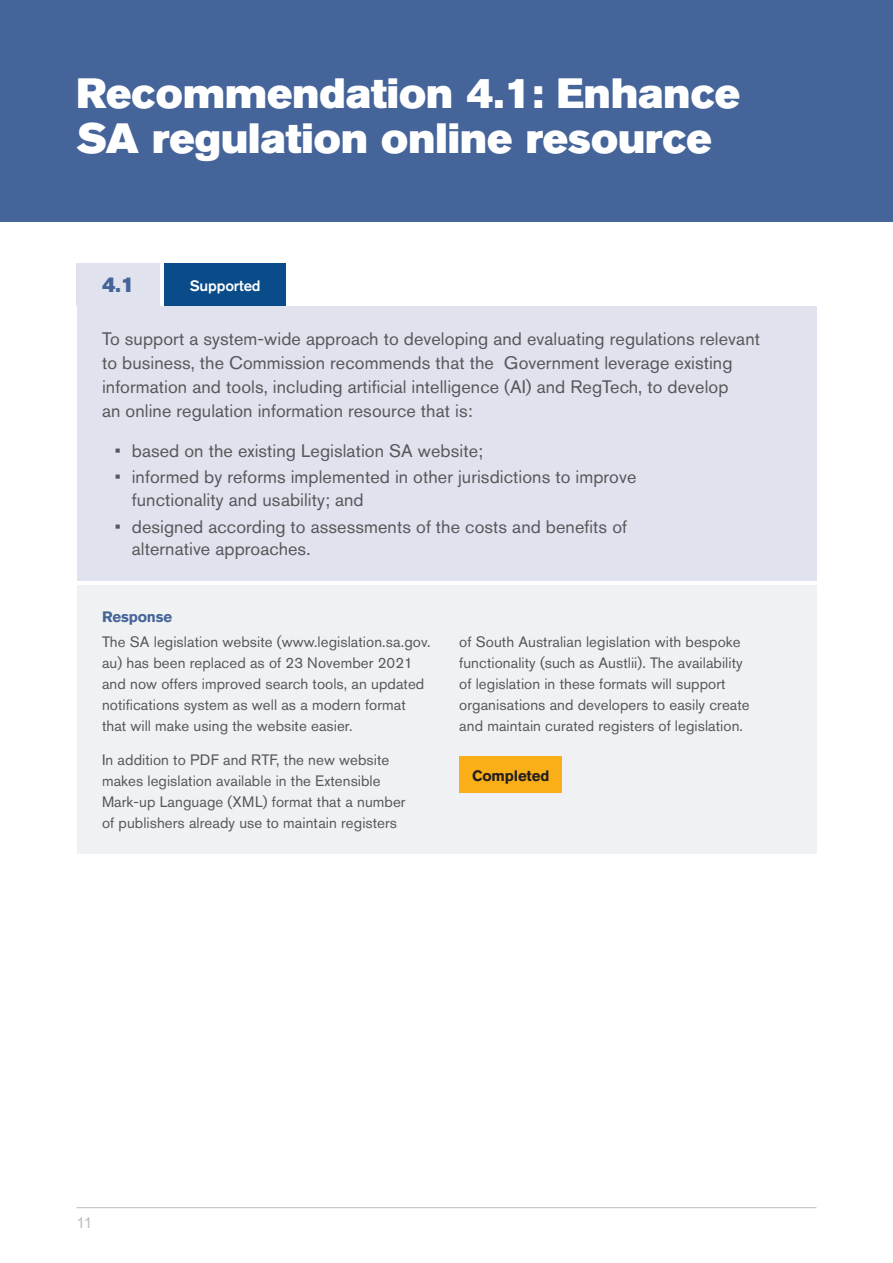
<style>
.page{position:relative;width:893px;height:1263px;background:#fff}
.page>*{position:absolute;margin:0;border:0;box-sizing:border-box;transform-origin:0 0}
.Section_Heading{font:42px/45px "Akzidenz Grotesk Std Super";color:#fff}
.Sub_Sub_Heading{font:21px "Akzidenz Grotesk Std Super";color:#456499}
.Body_Text{font:18px/24px "Akzidenz Grotesk Std";letter-spacing:.005em;color:#57585a}
.Table_Body_Text{font:15px/21px "Akzidenz Grotesk Std";letter-spacing:.005em;color:#57585a}
.Table_Heading{font:500 15px "Akzidenz Grotesk Std";letter-spacing:-.01em;color:#fff}
.Table_Heading-2{font:700 15px "Akzidenz Grotesk Std";letter-spacing:-.01em;color:#231f20}
.Table_Paragraph_Head{font:700 15px "Akzidenz Grotesk Std";letter-spacing:-.01em;color:#456499}
.t1{font:15px "Arial";color:#bcbdc0}
</style>
<div class="page">
<hr style="left:77px;top:1207px;width:739px;height:1px;background:#bcbdc0">
<div style="left:0;top:0;width:893px;height:221px;background:#456499"></div>
<div style="left:77px;top:585px;width:739px;height:268px;background:#f0f1f2"></div>
<div style="left:77px;top:306px;width:739px;height:275px;background:#e0e2ed"></div>
<div style="left:164px;top:264px;width:122px;height:42px;background:#094c89"></div>
<div style="left:459px;top:756px;width:103px;height:37px;background:#faaf18"></div>
<div style="left:77px;top:264px;width:83px;height:42px;background:#e0e2ed"></div>
<p class="Section_Heading" style="left:77px;top:71px;width:665px">Recommendation 4.1: Enhance<br>SA regulation online resource</p>
<p class="Sub_Sub_Heading" style="left:102px;top:273px;width:34px">4.1</p>
<p class="Table_Heading" style="left:190px;top:276px;width:72px">Supported</p>
<p class="Body_Text" style="left:102px;top:327px;width:659px">To support a system-wide approach to developing and evaluating regulations relevant to business, the Commission recommends that the Government leverage existing information and tools, including artificial intelligence (AI) and RegTech, to develop<br>an online regulation information resource that is:</p>
<p class="Body_Text" style="left:115px;top:438px;width:370px">• based on the existing Legislation SA website;</p>
<p class="Body_Text" style="left:132px;top:466px;width:506px;line-height:22.5px;text-indent:-17px">• informed by reforms implemented in other jurisdictions to improve functionality and usability; and</p>
<p class="Body_Text" style="left:132px;top:515px;width:497px;line-height:22.5px;text-indent:-17px">• designed according to assessments of the costs and benefits of alternative approaches.</p>
<p class="Table_Paragraph_Head" style="left:102px;top:608px;width:72px">Response</p>
<p class="Table_Body_Text" style="left:102px;top:631px;width:330px">The SA legislation website (www.legislation.sa.gov. au) has been replaced as of 23 November 2021 and now offers improved search tools, an updated notifications system as well as a modern format that will make using the website easier.</p>
<p class="Table_Body_Text" style="left:102px;top:749px;width:305px">In addition to PDF and RTF, the new website makes legislation available in the Extensible Mark-up Language (XML) format that a number of publishers already use to maintain registers</p>
<p class="Table_Body_Text" style="left:459px;top:631px;width:292px">of South Australian legislation with bespoke functionality (such as Austlii). The availability of legislation in these formats will support organisations and developers to easily create and maintain curated registers of legislation.</p>
<p class="Table_Heading-2" style="left:472px;top:767px;width:79px">Completed</p>
<p class="t1" style="left:77px;top:1212px;width:17px">11</p>
</div>
